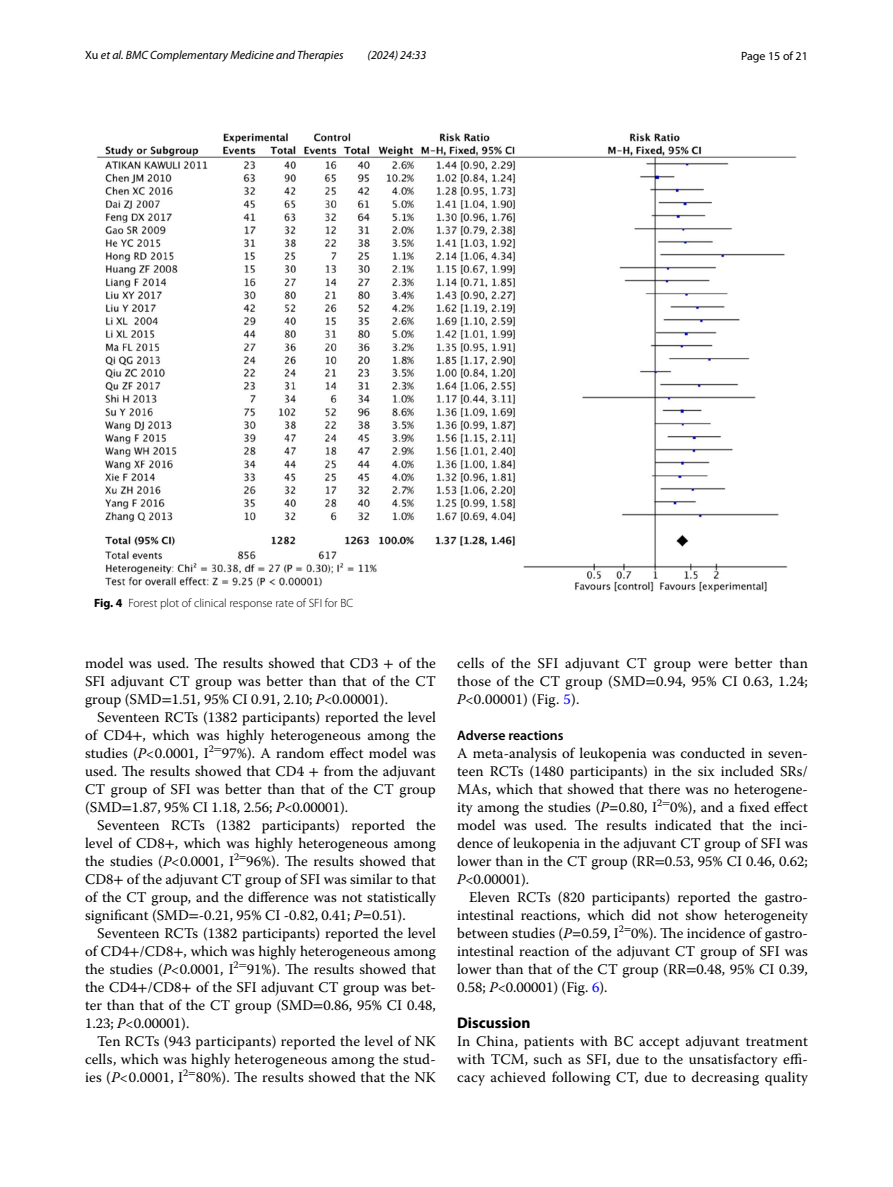
<style>
.page{position:relative;width:893px;height:1187px;background:#fff}
.page>*{position:absolute;margin:0;border:0;box-sizing:border-box;transform-origin:0 0}
.t1{font:700 15.45px "Myriad Pro";color:#000}
.t2{font:14.7px/18px "Warnock Pro";color:#000;text-align:justify}
.t3{font:600 13.8px "Myriad Pro";color:#000}
.t4{font:italic 12px "Myriad Pro";color:#000}
.t5{font:300 12px "Myriad Pro";color:#000}
.t6{font:12px "Myriad Pro";color:#000}
.s1{font-style:normal}
.s2{font-weight:700}
.s3{font-family:"STIX"}
.s4{font-style:italic}
.s5{font-family:"STIX";font-style:italic}
.s6{color:#00f}
</style>
<div class="page">
<img style="left:96px;top:133px;width:701px;height:459px">
<p class="t4" style="left:85px;top:48px;width:260px"><span class="s1">Xu</span> et al. BMC Complementary Medicine and Therapies</p>
<p class="t4" style="left:368px;top:48px;width:60px">(2024) 24:33</p>
<p class="t6" style="left:741px;top:48px;width:68px">Page 15 of 21</p>
<p class="t5" style="left:94px;top:596px;width:261px"><span class="s2">Fig. 4</span> Forest plot of clinical response rate of SFI for BC</p>
<p class="t2" style="left:85px;top:653px;width:352px">model was used. The results showed that CD3 <span class="s3">+</span> of the SFI adjuvant CT group was better than that of the CT group (SMD<span class="s3">=</span>1.51, 95% CI 0.91, 2.10; <span class="s4">P</span>&lt;0.00001).</p>
<p class="t2" style="left:85px;top:707px;width:352px;text-indent:12px">Seventeen RCTs (1382 participants) reported the level of CD4<span class="s3">+</span>, which was highly heterogeneous among the studies (<span class="s4">P&lt;</span>0.0001, I<sup>2</sup><sup>=</sup>97%). A random effect model was used. The results showed that CD4 <span class="s3">+</span> from the adjuvant CT group of SFI was better than that of the CT group (SMD<span class="s3">=</span>1.87, 95% CI 1.18, 2.56; <span class="s4">P</span>&lt;0.00001).</p>
<p class="t2" style="left:85px;top:815px;width:352px;text-indent:12px">Seventeen RCTs (1382 participants) reported the level of CD8<span class="s3">+</span>, which was highly heterogeneous among the studies (<span class="s4">P&lt;</span>0.0001, I<sup>2</sup><sup>=</sup>96%). The results showed that CD8<span class="s3">+</span> of the adjuvant CT group of SFI was similar to that of the CT group, and the difference was not statistically significant (SMD<span class="s3">=</span>-0.21, 95% CI -0.82, 0.41; <span class="s4">P</span><span class="s5">=</span>0.51).</p>
<p class="t2" style="left:85px;top:923px;width:352px;text-indent:12px">Seventeen RCTs (1382 participants) reported the level of CD4<span class="s3">+</span>/CD8<span class="s3">+</span>, which was highly heterogeneous among the studies (<span class="s4">P&lt;</span>0.0001, I<sup>2</sup><sup>=</sup>91%). The results showed that the CD4<span class="s3">+</span>/CD8<span class="s3">+</span> of the SFI adjuvant CT group was bet&shy;ter than that of the CT group (SMD<span class="s3">=</span>0.86, 95% CI 0.48, 1.23; <span class="s4">P</span>&lt;0.00001).</p>
<p class="t2" style="left:85px;top:1031px;width:352px;text-indent:12px">Ten RCTs (943 participants) reported the level of NK cells, which was highly heterogeneous among the stud&shy;ies (<span class="s4">P&lt;</span>0.0001, I<sup>2</sup><sup>=</sup>80%). The results showed that the NK</p>
<p class="t2" style="left:457px;top:653px;width:352px">cells of the SFI adjuvant CT group were better than those of the CT group (SMD<span class="s3">=</span>0.94, 95% CI 0.63, 1.24; <span class="s4">P</span>&lt;0.00001) (Fig. <span class="s6">5</span>).</p>
<p class="t3" style="left:457px;top:726px;width:108px">Adverse reactions</p>
<p class="t2" style="left:457px;top:743px;width:352px">A meta-analysis of leukopenia was conducted in seven&shy;teen RCTs (1480 participants) in the six included SRs/ MAs, which that showed that there was no heterogene&shy;ity among the studies (<span class="s4">P</span><span class="s5">=</span>0.80, I<sup>2</sup><sup>=</sup>0%), and a fixed effect model was used. The results indicated that the inci&shy;dence of leukopenia in the adjuvant CT group of SFI was lower than in the CT group (RR<span class="s3">=</span>0.53, 95% CI 0.46, 0.62; <span class="s4">P</span>&lt;0.00001).</p>
<p class="t2" style="left:457px;top:887px;width:352px;text-indent:12px">Eleven RCTs (820 participants) reported the gastro&shy;intestinal reactions, which did not show heterogeneity between studies (<span class="s4">P</span><span class="s5">=</span>0.59, I<sup>2</sup><sup>=</sup>0%). The incidence of gastro&shy;intestinal reaction of the adjuvant CT group of SFI was lower than that of the CT group (RR<span class="s3">=</span>0.48, 95% CI 0.39, 0.58; <span class="s4">P</span>&lt;0.00001) (Fig. <span class="s6">6</span>).</p>
<p class="t1" style="left:457px;top:1012px;width:75px">Discussion</p>
<p class="t2" style="left:457px;top:1031px;width:352px">In China, patients with BC accept adjuvant treatment with TCM, such as SFI, due to the unsatisfactory effi&shy;cacy achieved following CT, due to decreasing quality</p>
</div>
